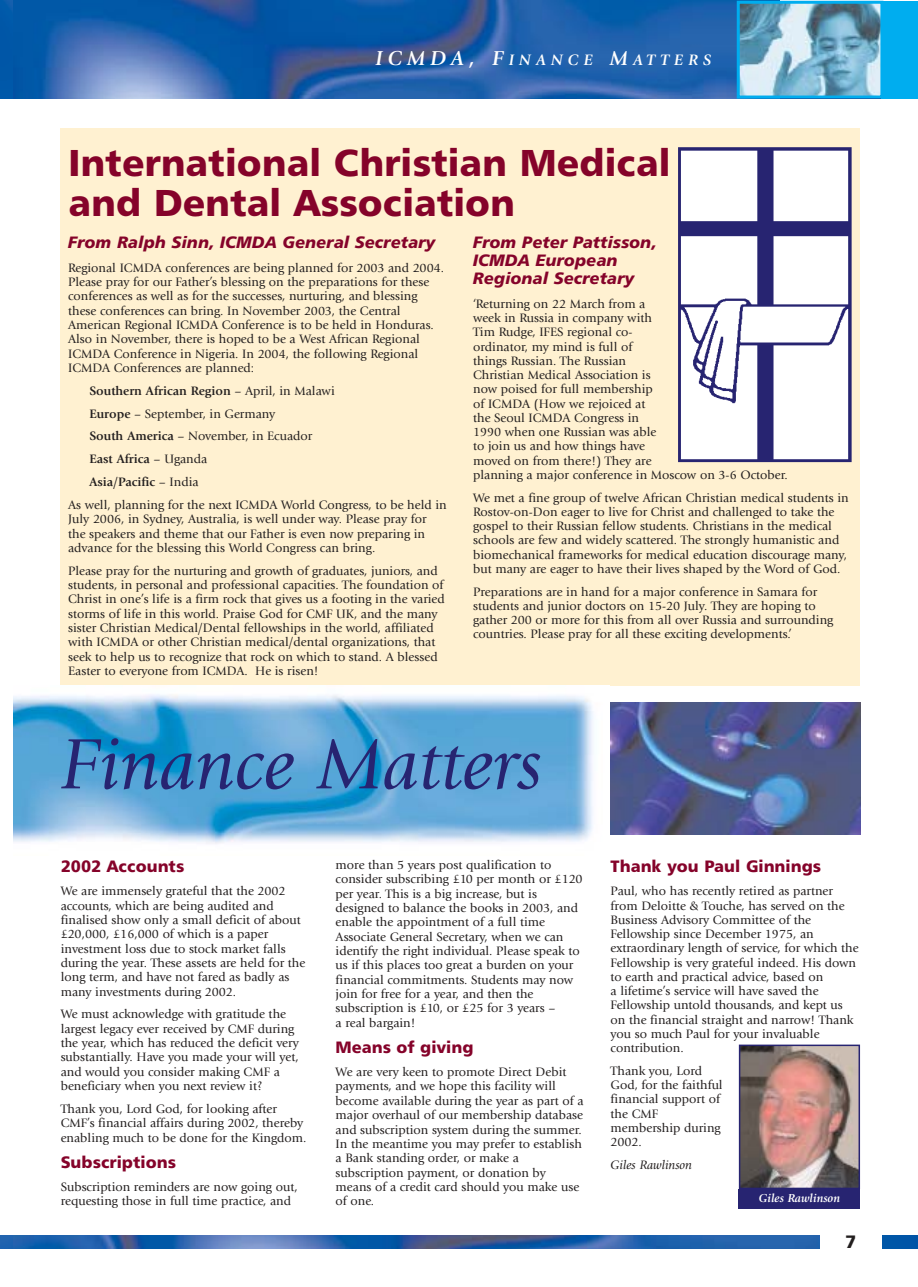
<style>
.page{position:relative;width:918px;height:1287px;background:#fff}
.page>*{position:absolute;margin:0;border:0;box-sizing:border-box;transform-origin:0 0}
.t1{font:italic 74.25px "Giovanni";color:#272471}
.t2{font:37.5px/40.5px "Humanist 777 BT Black B";color:#85032a}
.t3{font:18px "Humanist 777 BT Black B";color:#231f1f}
.t4{font:16.5px/18px "Humanist 777 BT Black Italic B";color:#85032a}
.t5{font:16.5px "Humanist 777 BT Black B";color:#85032a}
.t6{font:italic 700 15.75px "Giovanni";letter-spacing:.32em;color:#fff}
.t7{font:12.75px/14.2px "Giovanni";color:#231f1f}
.t8{font:700 12.75px "Giovanni";color:#231f1f}
.t9{font:italic 12.75px "Giovanni";color:#231f1f}
.t10{font:italic 700 12px "Giovanni";color:#fff}
.s1{font-size:21px}
.s2{font-weight:400}
.s3{font-weight:700}
</style>
<div class="page">
<div style="left:61px;top:128px;width:799px;height:557px;background:#fff1d1"></div>
<svg style="left:14px;top:1px;width:723px;height:98px;background:#2562ab"></svg>
<img style="left:741px;top:5px;width:138px;height:90px">
<div style="left:737px;top:1px;width:146px;height:98px;border:3px solid #00adef"></div>
<div style="left:881px;top:1px;width:37px;height:98px;background:#00adef"></div>
<img style="left:882px;top:1236px;width:36px;height:13px">
<svg style="left:14px;top:1236px;width:806px;height:13px;background:#2f64a9"></svg>
<img style="left:742px;top:1048px;width:115px;height:138px">
<div style="left:739px;top:1045px;width:121px;height:144px;border:2px solid #272471"></div>
<div style="left:739px;top:1189px;width:121px;height:19px;background:#272471"></div>
<img style="left:14px;top:694px;width:580px;height:150px">
<img style="left:611px;top:702px;width:249px;height:132px">
<img style="left:678px;top:147px;width:174px;height:316px">
<p class="t6" style="left:375px;top:54px;width:337px"><span class="s1">ICMDA, F</span>INANCE <span class="s1">M</span>ATTERS</p>
<h2 class="t2" style="left:68px;top:144px;width:604px">International Christian Medical and Dental Association</h2>
<p class="t4" style="left:68px;top:235px;width:369px">From Ralph Sinn, ICMDA General Secretary</p>
<p class="t7" style="left:68px;top:262px;width:377px">Regional ICMDA conferences are being planned for 2003 and 2004.<br>Please pray for our Father’s blessing on the preparations for these conferences as well as for the successes, nurturing, and blessing these conferences can bring. In November 2003, the Central American Regional ICMDA Conference is to be held in Honduras.<br>Also in November, there is hoped to be a West African Regional ICMDA Conference in Nigeria. In 2004, the following Regional ICMDA Conferences are planned:</p>
<p class="t8" style="left:89px;top:386px;width:247px">Southern African Region <span class="s2">– April, in Malawi</span></p>
<p class="t7" style="left:89px;top:407px;width:187px"><span class="s3">Europe</span> – September, in Germany</p>
<p class="t7" style="left:89px;top:430px;width:224px"><span class="s3">South America</span> – November, in Ecuador</p>
<p class="t8" style="left:89px;top:454px;width:119px">East Africa <span class="s2">– Uganda</span></p>
<p class="t8" style="left:89px;top:477px;width:111px">Asia/Pacific <span class="s2">– India</span></p>
<p class="t7" style="left:68px;top:499px;width:380px">As well, planning for the next ICMDA World Congress, to be held in</p>
<p class="t7" style="left:68px;top:513px;width:360px;text-align:justify">July 2006, in Sydney, Australia, is well under way. Please pray for the speakers and theme that our Father is even now preparing in advance for the blessing this World Congress can bring.</p>
<p class="t7" style="left:68px;top:564px;width:378px">Please pray for the nurturing and growth of graduates, juniors, and students, in personal and professional capacities. The foundation of Christ in one’s life is a firm rock that gives us a footing in the varied storms of life in this world. Praise God for CMF UK, and the many sister Christian Medical/Dental fellowships in the world, affiliated with ICMDA or other Christian medical/dental organizations, that seek to help us to recognize that rock on which to stand. A blessed Easter to everyone from ICMDA. He is risen!</p>
<p class="t4" style="left:473px;top:235px;width:185px">From Peter Pattisson,<br>ICMDA European<br>Regional Secretary</p>
<p class="t7" style="left:473px;top:298px;width:316px">‘Returning on 22 March from a<br>week in Russia in company with<br>Tim Rudge, IFES regional co-<br>ordinator, my mind is full of<br>things Russian. The Russian<br>Christian Medical Association is<br>now poised for full membership<br>of ICMDA (How we rejoiced at<br>the Seoul ICMDA Congress in<br>1990 when one Russian was able<br>to join us and how things have<br>moved on from there!) They are<br>planning a major conference in Moscow on 3-6 October.</p>
<p class="t7" style="left:473px;top:491px;width:377px">We met a fine group of twelve African Christian medical students in Rostov-on-Don eager to live for Christ and challenged to take the gospel to their Russian fellow students. Christians in the medical schools are few and widely scattered. The strongly humanistic and biomechanical frameworks for medical education discourage many, but many are eager to have their lives shaped by the Word of God.</p>
<p class="t7" style="left:473px;top:585px;width:362px">Preparations are in hand for a major conference in Samara for students and junior doctors on 15-20 July. They are hoping to gather 200 or more for this from all over Russia and surrounding countries. Please pray for all these exciting developments.’</p>
<h1 class="t1" style="left:61px;top:735px;width:483px">Finance Matters</h1>
<p class="t5" style="left:61px;top:859px;width:125px">2002 Accounts</p>
<p class="t7" style="left:61px;top:885px;width:246px">We are immensely grateful that the 2002 accounts, which are being audited and finalised show only a small deficit of about £20,000, £16,000 of which is a paper investment loss due to stock market falls during the year. These assets are held for the long term, and have not fared as badly as many investments during 2002.</p>
<p class="t7" style="left:61px;top:1008px;width:240px">We must acknowledge with gratitude the largest legacy ever received by CMF during the year, which has reduced the deficit very substantially. Have you made your will yet, and would you consider making CMF a beneficiary when you next review it?</p>
<p class="t7" style="left:61px;top:1103px;width:247px">Thank you, Lord God, for looking after<br>CMF’s financial affairs during 2002, thereby enabling much to be done for the Kingdom.</p>
<p class="t5" style="left:61px;top:1155px;width:117px">Subscriptions</p>
<p class="t7" style="left:61px;top:1181px;width:238px">Subscription reminders are now going out, requesting those in full time practice, and</p>
<p class="t7" style="left:336px;top:859px;width:249px">more than 5 years post qualification to consider subscribing £10 per month or £120 per year. This is a big increase, but is designed to balance the books in 2003, and enable the appointment of a full time Associate General Secretary, when we can identify the right individual. Please speak to us if this places too great a burden on your financial commitments. Students may now join for free for a year, and then the subscription is £10, or £25 for 3 years –<br>a real bargain!</p>
<p class="t5" style="left:336px;top:1040px;width:139px">Means of giving</p>
<p class="t7" style="left:336px;top:1066px;width:249px">We are very keen to promote Direct Debit payments, and we hope this facility will become available during the year as part of a major overhaul of our membership database and subscription system during the summer.<br>In the meantime you may prefer to establish a Bank standing order, or make a subscription payment, or donation by means of a credit card should you make use of one.</p>
<p class="t5" style="left:611px;top:859px;width:212px">Thank you Paul Ginnings</p>
<p class="t7" style="left:611px;top:885px;width:250px">Paul, who has recently retired as partner from Deloitte &amp; Touche, has served on the Business Advisory Committee of the Fellowship since December 1975, an extraordinary length of service, for which the Fellowship is very grateful indeed. His down to earth and practical advice, based on<br>a lifetime’s service will have saved the Fellowship untold thousands, and kept us on the financial straight and narrow! Thank you so much Paul for your invaluable contribution.</p>
<p class="t7" style="left:611px;top:1065px;width:114px">Thank you, Lord<br>God, for the faithful financial support of the CMF membership during<br>2002.</p>
<p class="t9" style="left:611px;top:1160px;width:83px">Giles Rawlinson</p>
<p class="t10" style="left:759px;top:1193px;width:83px">Giles Rawlinson</p>
<h3 class="t3" style="left:845px;top:1234px;width:13px">7</h3>
</div>
